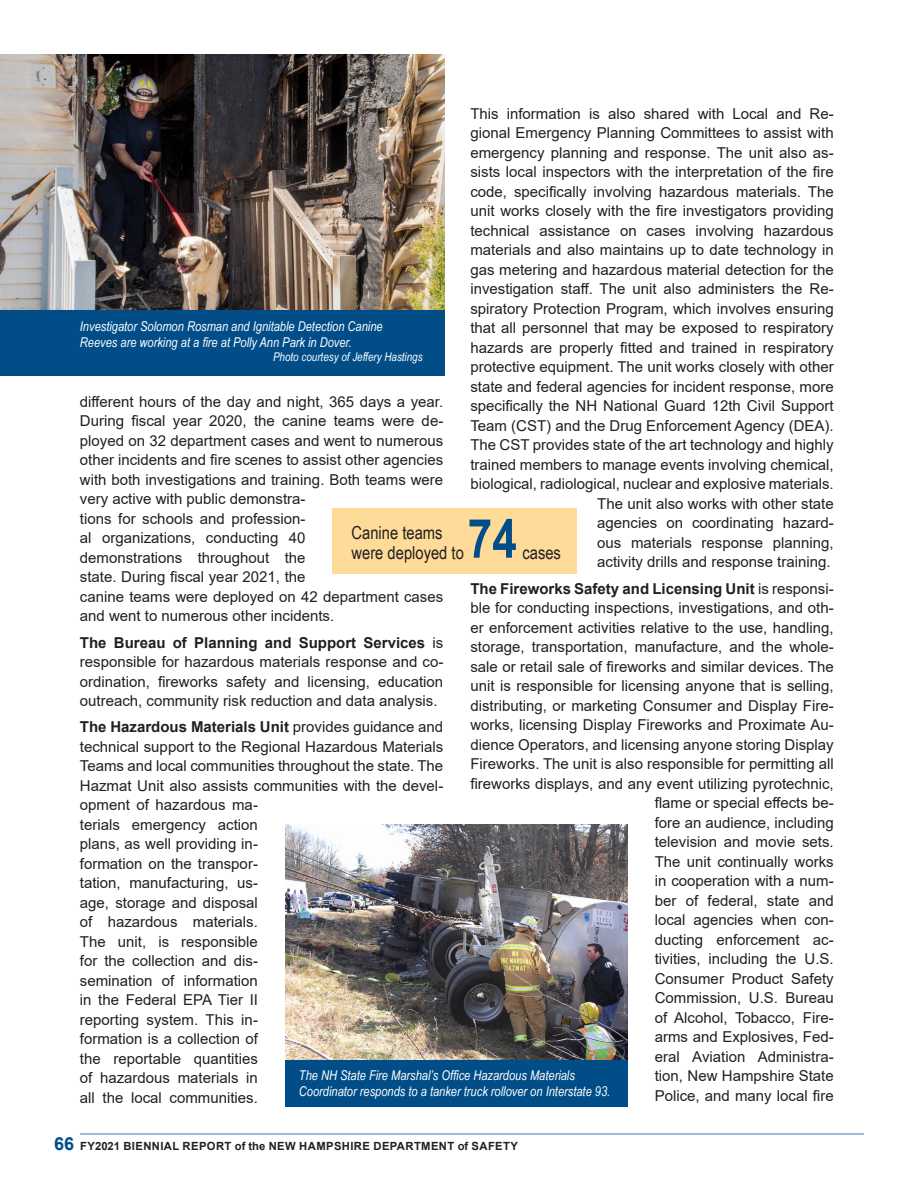
<style>
.page{position:relative;width:918px;height:1188px;background:#fff}
.page>*{position:absolute;margin:0;border:0;box-sizing:border-box;transform-origin:0 0}
.Arial_10_body{font:700 54px "Arial Narrow";color:#004d87}
.Arial_10_body-2{font:18px/19.5px "Arial Narrow";color:#231f20}
.Arial_10_body-3{font:15px/19.5px "Arial";color:#231f20}
.Arial_11{font:italic 13.5px/16.2px "Arial Narrow";color:#fff}
.Arial_11-2{font:italic 12px "Arial Narrow";color:#fff}
.t1{font:700 11.25px "Arial";letter-spacing:.035em;color:#231f20}
.s1{font-weight:700}
.s2{font-size:18px;color:#004d87}
</style>
<div class="page">
<hr style="left:80px;top:1133px;width:784px;height:2px;background:#7aa5d7">
<div style="left:285px;top:824px;width:343px;height:283px;background:#004d87"></div>
<img style="left:285px;top:824px;width:343px;height:235px">
<div style="left:0;top:306px;width:445px;height:70px;background:#004d87"></div>
<img style="left:0;top:54px;width:445px;height:256px">
<div style="left:333px;top:508px;width:244px;height:65px;background:#fedb98"></div>
<p class="Arial_10_body-3" style="left:470px;top:104px;width:365px;text-align:right">This information is also shared with Local and Re&shy;gional Emergency Planning Committees to assist with emergency planning and response. The unit also as&shy;sists local inspectors with the interpretation of the fire code, specifically involving hazardous materials. The unit works closely with the fire investigators providing technical assistance on cases involving hazardous materials and also maintains up to date technology in gas metering and hazardous material detection for the investigation staff. The unit also administers the Re&shy;spiratory Protection Program, which involves ensuring that all personnel that may be exposed to respiratory hazards are properly fitted and trained in respiratory protective equipment. The unit works closely with other state and federal agencies for incident response, more specifically the NH National Guard 12th Civil Support Team (CST) and the Drug Enforcement Agency (DEA).<br>The CST provides state of the art technology and highly trained members to manage events involving chemical, biological, radiological, nuclear and explosive materials.<br>The unit also works with other state<br>agencies on coordinating hazard-<br>ous materials response planning,<br>activity drills and response training.</p>
<p class="Arial_10_body-3" style="left:470px;top:579px;width:365px;text-align:right"><span class="s1">The Fireworks Safety and Licensing Unit</span> is responsi&shy;ble for conducting inspections, investigations, and oth&shy;er enforcement activities relative to the use, handling, storage, transportation, manufacture, and the whole&shy;sale or retail sale of fireworks and similar devices. The unit is responsible for licensing anyone that is selling, distributing, or marketing Consumer and Display Fire&shy;works, licensing Display Fireworks and Proximate Au&shy;dience Operators, and licensing anyone storing Display Fireworks. The unit is also responsible for permitting all fireworks displays, and any event utilizing pyrotechnic, flame or special effects be-<br>fore an audience, including<br>television and movie sets.<br>The unit continually works<br>in cooperation with a num-<br>ber of federal, state and<br>local agencies when con-<br>ducting enforcement ac-<br>tivities, including the U.S.<br>Consumer Product Safety<br>Commission, U.S. Bureau<br>of Alcohol, Tobacco, Fire-<br>arms and Explosives, Fed-<br>eral Aviation Administra-<br>tion, New Hampshire State<br>Police, and many local fire</p>
<p class="Arial_11" style="left:80px;top:318px;width:304px">Investigator Solomon Rosman and Ignitable Detection Canine<br>Reeves are working at a fire at Polly Ann Park in Dover.</p>
<p class="Arial_11-2" style="left:273px;top:349px;width:151px">Photo courtesy of Jeffery Hastings</p>
<p class="Arial_10_body-3" style="left:80px;top:392px;width:365px">different hours of the day and night, 365 days a year.<br>During fiscal year 2020, the canine teams were de&shy;ployed on 32 department cases and went to numerous other incidents and fire scenes to assist other agencies with both investigations and training. Both teams were very active with public demonstra-<br>tions for schools and profession-<br>al organizations, conducting 40<br>demonstrations throughout the<br>state. During fiscal year 2021, the<br>canine teams were deployed on 42 department cases and went to numerous other incidents.</p>
<p class="Arial_10_body-3" style="left:80px;top:633px;width:365px;text-align:justify"><span class="s1">The Bureau of Planning and Support Services</span> is responsible for hazardous materials response and co&shy;ordination, fireworks safety and licensing, education outreach, community risk reduction and data analysis.</p>
<p class="Arial_10_body-3" style="left:80px;top:717px;width:365px"><span class="s1">The Hazardous Materials Unit</span> provides guidance and technical support to the Regional Hazardous Materials<br>Teams and local communities throughout the state. The<br>Hazmat Unit also assists communities with the devel&shy;opment of hazardous ma-<br>terials emergency action<br>plans, as well providing in-<br>formation on the transpor-<br>tation, manufacturing, us-<br>age, storage and disposal<br>of hazardous materials.<br>The unit, is responsible<br>for the collection and dis-<br>semination of information<br>in the Federal EPA Tier II<br>reporting system. This in-<br>formation is a collection of<br>the reportable quantities<br>of hazardous materials in<br>all the local communities.</p>
<p class="Arial_10_body" style="left:468px;top:498px;width:51px">74</p>
<p class="Arial_10_body-2" style="left:352px;top:522px;width:114px">Canine teams were deployed to</p>
<p class="Arial_10_body-2" style="left:522px;top:542px;width:40px">cases</p>
<p class="Arial_11" style="left:299px;top:1067px;width:313px">The NH State Fire Marshal’s Office Hazardous Materials<br>Coordinator responds to a tanker truck rollover on Interstate 93.</p>
<p class="t1" style="left:54px;top:1138px;width:465px"><span class="s2">66</span> FY2021 BIENNIAL REPORT of the NEW HAMPSHIRE DEPARTMENT of SAFETY</p>
</div>
